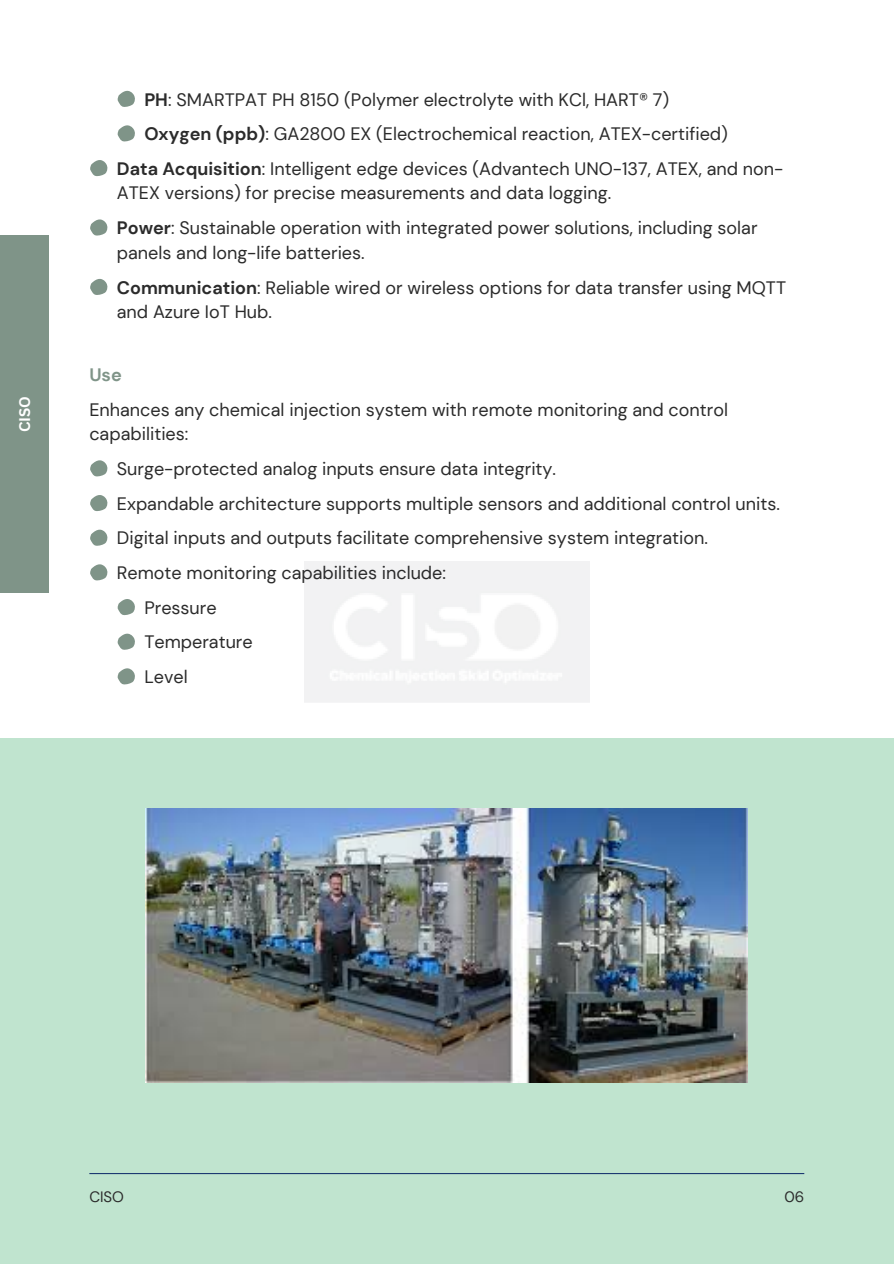
<style>
.page{position:relative;width:894px;height:1264px;background:#fff}
.page>*{position:absolute;margin:0;border:0;box-sizing:border-box;transform-origin:0 0}
.t1{font:18px/24.8px "DM Sans";color:#2b2b2b}
.t2{font:700 18px "DM Sans";color:#7f9488}
.t3{font:15px "DM Sans";color:#2b2b2b}
.t4{font:700 15px "Canva Sans";color:#fff}
.s1{font-weight:700}
</style>
<div class="page">
<div style="left:0;top:738px;width:893px;height:525px;background:#c0e4cf"></div>
<div style="left:0;top:235px;width:49px;height:358px;background:#7f9488"></div>
<hr style="left:89px;top:1172px;width:715px;height:2px;background:#1d3a72">
<svg style="left:90px;top:160px;width:18px;height:16px"></svg>
<svg style="left:90px;top:219px;width:18px;height:17px"></svg>
<svg style="left:90px;top:278px;width:18px;height:17px"></svg>
<svg style="left:90px;top:460px;width:18px;height:17px"></svg>
<svg style="left:90px;top:495px;width:18px;height:16px"></svg>
<svg style="left:90px;top:529px;width:18px;height:17px"></svg>
<svg style="left:90px;top:564px;width:18px;height:17px"></svg>
<svg style="left:117px;top:599px;width:18px;height:16px"></svg>
<svg style="left:117px;top:633px;width:18px;height:17px"></svg>
<svg style="left:117px;top:668px;width:18px;height:17px"></svg>
<svg style="left:117px;top:90px;width:18px;height:17px"></svg>
<svg style="left:117px;top:125px;width:18px;height:17px"></svg>
<img style="left:145px;top:808px;width:602px;height:274px">
<h2 class="t4" style="left:14px;top:432px;width:38px;rotate:-90deg">CISO</h2>
<h2 class="t1" style="left:144px;top:87px;width:526px"><span class="s1">PH</span>: SMARTPAT PH 8150 (Polymer electrolyte with KCl, HART® 7)</h2>
<p class="t1" style="left:144px;top:121px;width:585px"><span class="s1">Oxygen (ppb)</span>: GA2800 EX (Electrochemical reaction, ATEX-certified)</p>
<p class="t1" style="left:117px;top:156px;width:667px"><span class="s1">Data Acquisition</span>: Intelligent edge devices (Advantech UNO-137, ATEX, and non-<br>ATEX versions) for precise measurements and data logging.</p>
<h2 class="t1" style="left:117px;top:216px;width:642px"><span class="s1">Power</span>: Sustainable operation with integrated power solutions, including solar panels and long-life batteries.</h2>
<p class="t1" style="left:117px;top:275px;width:670px"><span class="s1">Communication</span>: Reliable wired or wireless options for data transfer using MQTT and Azure IoT Hub.</p>
<p class="t2" style="left:89px;top:363px;width:34px">Use</p>
<h3 class="t1" style="left:89px;top:397px;width:640px">Enhances any chemical injection system with remote monitoring and control capabilities:</h3>
<h2 class="t1" style="left:117px;top:456px;width:440px">Surge-protected analog inputs ensure data integrity.</h2>
<p class="t1" style="left:117px;top:491px;width:664px">Expandable architecture supports multiple sensors and additional control units.</p>
<h2 class="t1" style="left:117px;top:526px;width:592px">Digital inputs and outputs facilitate comprehensive system integration.</h2>
<p class="t1" style="left:117px;top:560px;width:330px">Remote monitoring capabilities include:</p>
<h2 class="t1" style="left:144px;top:595px;width:74px">Pressure</h2>
<p class="t1" style="left:144px;top:630px;width:110px">Temperature</p>
<h2 class="t1" style="left:144px;top:664px;width:45px">Level</h2>
<p class="t3" style="left:89px;top:1186px;width:36px">CISO</p>
<h2 class="t3" style="left:784px;top:1186px;width:21px">06</h2>
</div>
